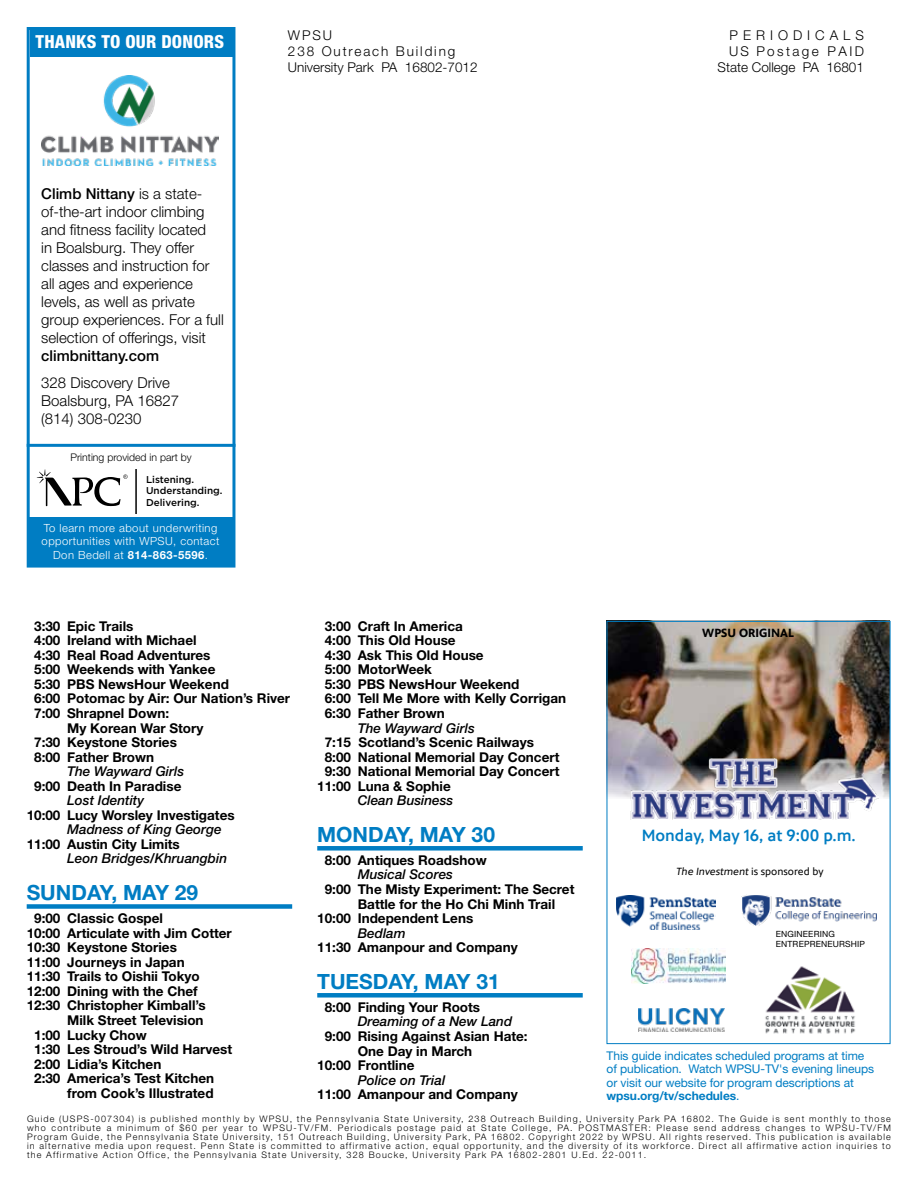
<style>
.page{position:relative;width:918px;height:1188px;background:#fff}
.page>*{position:absolute;margin:0;border:0;box-sizing:border-box;transform-origin:0 0}
.t1{font:700 21px "Helvetica Neue LT Std";color:#007dc3}
.t2{font:800 condensed 18px "Helvetica Neue LT Std";letter-spacing:.01em;color:#fff}
.t3{font:500 16.5px "PBS Sans";color:#007dc3}
.t4{font:300 15px/18px "Helvetica Neue LT Std";color:#000}
.t5{font:500 15px "Helvetica Neue LT Std";color:#000}
.t6{font:700 13.5px/14.5px "Helvetica Neue LT Std";color:#000}
.t7{font:italic 500 13.5px "Helvetica Neue LT Std";color:#000}
.t8{font:300 13.5px/16.2px "Helvetica Neue LT Std";color:#000}
.t9{font:300 13.5px/16.2px "Helvetica Neue LT Std";letter-spacing:.18em;color:#000;text-align:right}
.t10{font:12px/13.5px "Helvetica Neue LT Std";letter-spacing:-.005em;color:#007dc3}
.t11{font:700 12px "PBS Sans";color:#000}
.t12{font:300 11.25px/13.5px "Helvetica Neue LT Std";letter-spacing:.04em;color:#fff;text-align:center}
.t13{font:10.5px "PBS Sans";color:#000}
.t14{font:300 10.5px "Helvetica Neue LT Std";color:#000}
.t15{font:500 9.9px/11.9px "Gotham";color:#000}
.t16{font:300 9px/9px "Helvetica Neue LT Std";letter-spacing:.13em;color:#000;text-align:justify}
.t17{font:8.55px/10.2px "Helvetica Neue LT Std";letter-spacing:.02em;color:#000}
.s1{font-weight:500}
.s2{font-weight:700}
</style>
<div class="page">
<div style="left:317px;top:846px;width:266px;height:5px;background:#007dc3"></div>
<div style="left:317px;top:993px;width:266px;height:5px;background:#007dc3"></div>
<div style="left:28px;top:517px;width:204px;height:50px;background:#007dc3"></div>
<div style="left:30px;top:30px;width:202px;height:27px;background:#007dc3"></div>
<div style="left:27px;top:27px;width:208px;height:541px;border:3px solid #007dc3"></div>
<svg style="left:37px;top:469px;width:91px;height:37px"></svg>
<hr style="left:136px;top:469px;width:1px;height:44px;background:#000">
<hr style="left:27px;top:444px;width:208px;height:3px;background:#007dc3">
<div style="left:27px;top:904px;width:265px;height:5px;background:#007dc3"></div>
<img style="left:42px;top:75px;width:176px;height:90px">
<img style="left:606px;top:620px;width:284px;height:179px">
<img style="left:632px;top:948px;width:94px;height:36px">
<img style="left:638px;top:1008px;width:86px;height:23px">
<img style="left:741px;top:895px;width:135px;height:31px">
<img style="left:617px;top:896px;width:99px;height:34px">
<img style="left:629px;top:756px;width:250px;height:63px">
<div style="left:607px;top:621px;width:283px;height:423px;border:1px solid #007dc3"></div>
<img style="left:765px;top:966px;width:90px;height:68px">
<h2 class="t2" style="left:36px;top:31px;width:190px">THANKS TO OUR DONORS</h2>
<p class="t8" style="left:288px;top:26px;width:191px">WPSU<br>238 Outreach Building<br>University Park PA 16802-7012</p>
<p class="t9" style="left:718px;top:26px;width:148px">PERIODICALS<br>US Postage PAID<br>State College PA 16801</p>
<p class="t4" style="left:41px;top:184px;width:184px"><span class="s1">Climb Nittany</span> is a state&shy;of-the-art indoor climbing and fitness facility located<br>in Boalsburg. They offer classes and instruction for all ages and experience levels, as well as private group experiences. For a full selection of offerings, visit</p>
<p class="t5" style="left:41px;top:347px;width:119px">climbnittany.com</p>
<p class="t4" style="left:41px;top:373px;width:139px">328 Discovery Drive<br>Boalsburg, PA 16827 (814) 308-0230</p>
<p class="t14" style="left:70px;top:451px;width:123px">Printing provided in part by</p>
<p class="t15" style="left:146px;top:473px;width:78px">Listening.<br>Understanding.<br>Delivering.</p>
<p class="t12" style="left:42px;top:521px;width:179px">To learn more about underwriting opportunities with WPSU, contact<br>Don Bedell at <span class="s2">814-863-5596</span>.</p>
<p class="t6" style="left:34px;top:618px;width:101px">3:30 Epic Trails</p>
<p class="t6" style="left:34px;top:633px;width:164px">4:00 Ireland with Michael</p>
<p class="t6" style="left:34px;top:647px;width:178px">4:30 Real Road Adventures</p>
<p class="t6" style="left:34px;top:662px;width:183px">5:00 Weekends with Yankee</p>
<p class="t6" style="left:34px;top:676px;width:196px">5:30 PBS NewsHour Weekend</p>
<p class="t6" style="left:34px;top:691px;width:257px">6:00 Potomac by Air: Our Nation’s River</p>
<p class="t6" style="left:34px;top:706px;width:137px">7:00 Shrapnel Down:</p>
<p class="t6" style="left:67px;top:720px;width:138px">My Korean War Story</p>
<p class="t6" style="left:34px;top:735px;width:144px">7:30 Keystone Stories</p>
<p class="t6" style="left:34px;top:749px;width:122px">8:00 Father Brown</p>
<p class="t7" style="left:67px;top:763px;width:119px">The Wayward Girls</p>
<p class="t6" style="left:34px;top:778px;width:149px">9:00 Death In Paradise</p>
<p class="t7" style="left:67px;top:792px;width:79px">Lost Identity</p>
<p class="t6" style="left:27px;top:807px;width:209px">10:00 Lucy Worsley Investigates</p>
<p class="t7" style="left:67px;top:822px;width:156px">Madness of King George</p>
<p class="t6" style="left:27px;top:837px;width:155px">11:00 Austin City Limits</p>
<p class="t7" style="left:67px;top:851px;width:162px">Leon Bridges/Khruangbin</p>
<h1 class="t1" style="left:27px;top:880px;width:173px">SUNDAY, MAY 29</h1>
<p class="t6" style="left:34px;top:911px;width:130px">9:00 Classic Gospel</p>
<p class="t6" style="left:27px;top:925px;width:207px">10:00 Articulate with Jim Cotter</p>
<p class="t6" style="left:27px;top:940px;width:152px">10:30 Keystone Stories</p>
<p class="t6" style="left:27px;top:954px;width:160px">11:00 Journeys in Japan</p>
<p class="t6" style="left:27px;top:969px;width:175px">11:30 Trails to Oishii Tokyo</p>
<p class="t6" style="left:27px;top:984px;width:172px">12:00 Dining with the Chef</p>
<p class="t6" style="left:27px;top:998px;width:180px">12:30 Christopher Kimball’s</p>
<p class="t6" style="left:67px;top:1013px;width:138px">Milk Street Television</p>
<p class="t6" style="left:34px;top:1027px;width:114px">1:00 Lucky Chow</p>
<p class="t6" style="left:34px;top:1042px;width:200px">1:30 Les Stroud’s Wild Harvest</p>
<p class="t6" style="left:34px;top:1056px;width:129px">2:00 Lidia’s Kitchen</p>
<p class="t6" style="left:34px;top:1071px;width:181px">2:30 America’s Test Kitchen</p>
<p class="t6" style="left:67px;top:1085px;width:148px">from Cook’s Illustrated</p>
<p class="t6" style="left:325px;top:618px;width:243px">3:00 Craft In America<br>4:00 This Old House<br>4:30 Ask This Old House<br>5:00 MotorWeek<br>5:30 PBS NewsHour Weekend<br>6:00 Tell Me More with Kelly Corrigan<br>6:30 Father Brown</p>
<p class="t7" style="left:358px;top:720px;width:119px">The Wayward Girls</p>
<p class="t6" style="left:325px;top:735px;width:211px">7:15 Scotland’s Scenic Railways</p>
<p class="t6" style="left:325px;top:749px;width:236px">8:00 National Memorial Day Concert</p>
<p class="t6" style="left:325px;top:764px;width:236px">9:30 National Memorial Day Concert</p>
<p class="t6" style="left:317px;top:778px;width:135px">11:00 Luna &amp; Sophie</p>
<p class="t7" style="left:358px;top:792px;width:97px">Clean Business</p>
<h1 class="t1" style="left:317px;top:822px;width:179px">MONDAY, MAY 30</h1>
<p class="t6" style="left:325px;top:853px;width:163px">8:00 Antiques Roadshow</p>
<p class="t7" style="left:358px;top:867px;width:97px">Musical Scores</p>
<p class="t6" style="left:325px;top:882px;width:251px">9:00 The Misty Experiment: The Secret</p>
<p class="t6" style="left:358px;top:896px;width:199px">Battle for the Ho Chi Minh Trail</p>
<p class="t6" style="left:317px;top:911px;width:158px">10:00 Independent Lens</p>
<p class="t7" style="left:358px;top:925px;width:50px">Bedlam</p>
<p class="t6" style="left:317px;top:940px;width:202px">11:30 Amanpour and Company</p>
<h1 class="t1" style="left:317px;top:969px;width:184px">TUESDAY, MAY 31</h1>
<p class="t6" style="left:325px;top:1000px;width:157px">8:00 Finding Your Roots</p>
<p class="t7" style="left:358px;top:1014px;width:156px">Dreaming of a New Land</p>
<p class="t6" style="left:325px;top:1029px;width:204px">9:00 Rising Against Asian Hate:</p>
<p class="t6" style="left:358px;top:1043px;width:116px">One Day in March</p>
<p class="t6" style="left:317px;top:1058px;width:99px">10:00 Frontline</p>
<p class="t7" style="left:358px;top:1072px;width:89px">Police on Trial</p>
<p class="t6" style="left:317px;top:1087px;width:202px">11:00 Amanpour and Company</p>
<p class="t11" style="left:702px;top:626px;width:93px">WPSU ORIGINAL</p>
<p class="t3" style="left:642px;top:827px;width:216px">Monday, May 16, at 9:00 p.m.</p>
<p class="t13" style="left:676px;top:866px;width:149px">The Investment i s s p o n so re d by</p>
<p class="t17" style="left:776px;top:928px;width:91px">ENGINEERING<br>ENTREPRENEURSHIP</p>
<p class="t10" style="left:607px;top:1048px;width:269px">This guide indicates scheduled programs at time of publication. Watch WPSU-TV's evening lineups or visit our website for program descriptions at <span class="s2">wpsu.org/tv/schedules</span>.</p>
<p class="t16" style="left:27px;top:1115px;width:865px">Guide (USPS-007304) is published monthly by WPSU, the Pennsylvania State University, 238 Outreach Building, University Park PA 16802. The Guide is sent monthly to those who contribute a minimum of $60 per year to WPSU-TV/FM. Periodicals postage paid at State College, PA. POSTMASTER: Please send address changes to WPSU-TV/FM Program Guide, the Pennsylvania State University, 151 Outreach Building, University Park, PA 16802. Copyright 2022 by WPSU. All rights reserved. This publication is available in alternative media upon request. Penn State is committed to affirmative action, equal opportunity, and the diversity of its workforce. Direct all affirmative action inquiries to the Affirmative Action Office, the Pennsylvania State University, 328 Boucke, University Park PA 16802-2801 U.Ed. 22-0011.</p>
</div>
